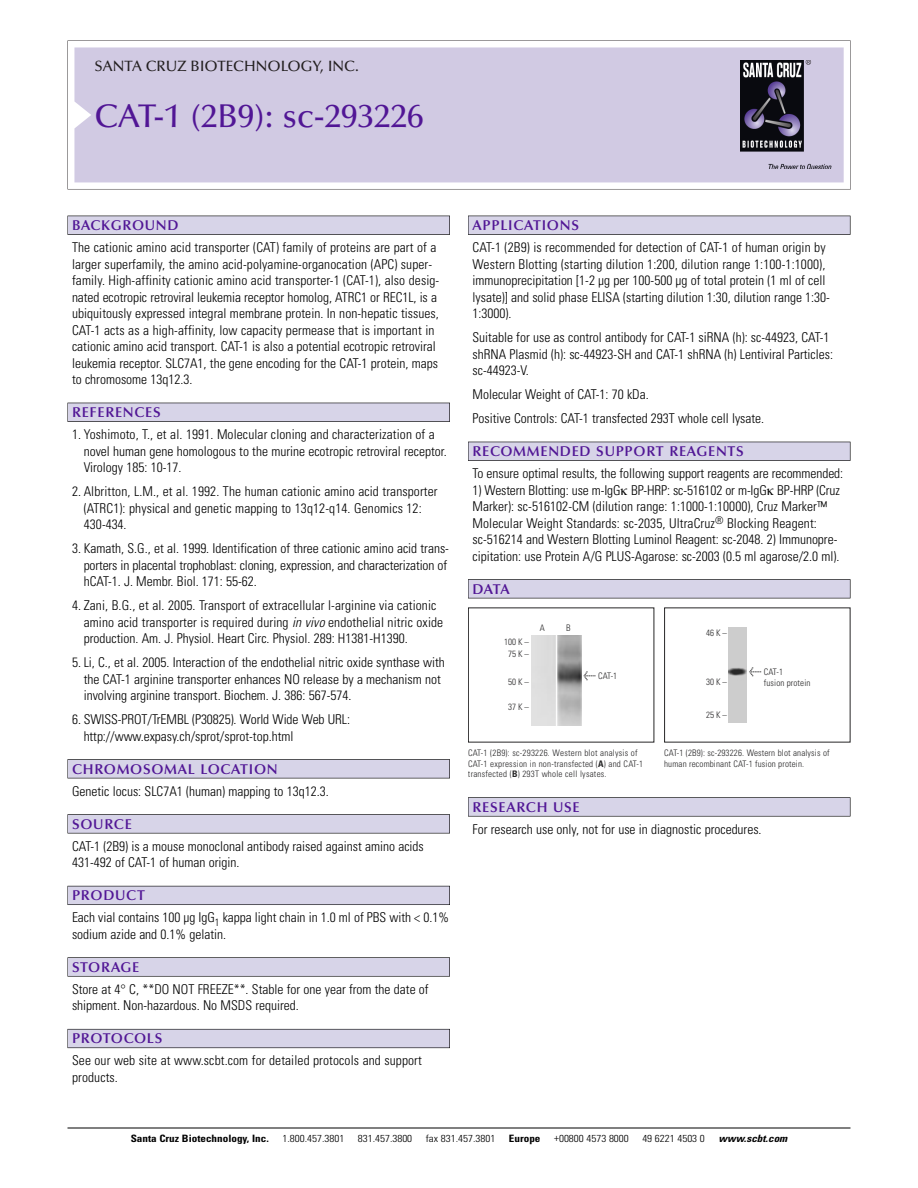
<style>
.page{position:relative;width:918px;height:1188px;background:#fff}
.page>*{position:absolute;margin:0;border:0;box-sizing:border-box;transform-origin:0 0}
.t1{font:500 33px "Optima";color:#511695}
.t2{font:500 15px "Optima";color:#231f20}
.t3{font:600 14.25px "Optima";letter-spacing:.05em;color:#511695}
.t4{font:300 condensed 13.5px/16.5px "Univers";color:#000}
.t5{font:300 condensed 10.2px "Univers";color:#000;scale:1.1 1}
.t6{font:700 condensed 10.2px "Univers";color:#000;scale:1.1 1}
.t7{font:italic 700 condensed 10.2px "Univers";color:#000;scale:1.1 1}
.t8{font:300 condensed 9px/10.5px "Univers";letter-spacing:.025em;color:#272627}
.s1{font-style:italic}
.s2{font-family:"Meta Plus";font-weight:400;font-stretch:normal;font-size:10.5px}
.s3{font-weight:700}
</style>
<div class="page">
<svg style="left:74px;top:41px;width:777px;height:148px"></svg>
<div style="left:74px;top:47px;width:770px;height:135px;background:#d1cae3"></div>
<img style="left:741px;top:60px;width:90px;height:108px">
<div style="left:68px;top:216px;width:382px;height:19px;background:#535256"></div>
<div style="left:68px;top:216px;width:381px;height:18px;background:#d7d4e8"></div>
<div style="left:68px;top:403px;width:382px;height:19px;background:#525156"></div>
<div style="left:68px;top:403px;width:381px;height:18px;background:#d7d4e8"></div>
<div style="left:68px;top:759px;width:382px;height:19px;background:#545357"></div>
<div style="left:68px;top:760px;width:381px;height:18px;background:#d7d4e8"></div>
<div style="left:68px;top:814px;width:382px;height:19px;background:#575659"></div>
<div style="left:68px;top:815px;width:381px;height:18px;background:#d7d4e8"></div>
<div style="left:68px;top:886px;width:382px;height:19px;background:#595860"></div>
<div style="left:68px;top:886px;width:381px;height:18px;background:#d7d4e8"></div>
<svg style="left:68px;top:957px;width:382px;height:20px"></svg>
<div style="left:68px;top:958px;width:381px;height:18px;background:#d7d4e8"></div>
<div style="left:68px;top:1029px;width:382px;height:19px;background:#686770"></div>
<div style="left:68px;top:1030px;width:381px;height:18px;background:#d7d4e8"></div>
<div style="left:468px;top:216px;width:382px;height:19px;background:#535256"></div>
<div style="left:468px;top:216px;width:382px;height:18px;background:#d7d4e8"></div>
<div style="left:468px;top:442px;width:382px;height:19px;background:#525156"></div>
<div style="left:468px;top:442px;width:382px;height:18px;background:#d7d4e8"></div>
<div style="left:468px;top:579px;width:382px;height:19px;background:#545357"></div>
<div style="left:468px;top:580px;width:382px;height:18px;background:#d7d4e8"></div>
<svg style="left:468px;top:797px;width:382px;height:20px"></svg>
<div style="left:468px;top:798px;width:382px;height:18px;background:#d7d4e8"></div>
<hr style="left:68px;top:1128px;width:782px;height:1px;background:#000">
<img style="left:531px;top:636px;width:51px;height:90px">
<img style="left:728px;top:628px;width:19px;height:94px">
<p class="t2" style="left:94px;top:60px;width:266px">SANTA CRUZ BIOTECHNOLOGY, INC.</p>
<p class="t1" style="left:94px;top:102px;width:331px">CAT-1 (2B9): sc-293226</p>
<p class="t3" style="left:72px;top:219px;width:108px">BACKGROUND</p>
<p class="t4" style="left:72px;top:240px;width:369px">The cationic amino acid transporter (CAT) family of proteins are part of a larger superfamily, the amino acid-polyamine-organocation (APC) super&shy;family. High-affinity cationic amino acid transporter-1 (CAT-1), also desig&shy;nated ecotropic retroviral leukemia receptor homolog, ATRC1 or REC1L, is a ubiquitously expressed integral membrane protein. In non-hepatic tissues, CAT-1 acts as a high-affinity, low capacity permease that is important in cationic amino acid transport. CAT-1 is also a potential ecotropic retroviral leukemia receptor. SLC7A1, the gene encoding for the CAT-1 protein, maps to chromosome 13q12.3.</p>
<p class="t3" style="left:72px;top:406px;width:90px">REFERENCES</p>
<p class="t4" style="left:84px;top:427px;width:365px;text-indent:-12px">1. Yoshimoto, T., et al. 1991. Molecular cloning and characterization of a novel human gene homologous to the murine ecotropic retroviral receptor.<br>Virology 185: 10-17.</p>
<p class="t4" style="left:84px;top:484px;width:355px;text-indent:-12px">2. Albritton, L.M., et al. 1992. The human cationic amino acid transporter (ATRC1): physical and genetic mapping to 13q12-q14. Genomics 12:<br>430-434.</p>
<p class="t4" style="left:84px;top:541px;width:367px;text-indent:-12px">3. Kamath, S.G., et al. 1999. Identification of three cationic amino acid trans&shy;porters in placental trophoblast: cloning, expression, and characterization of hCAT-1. J. Membr. Biol. 171: 55-62.</p>
<p class="t4" style="left:84px;top:598px;width:361px;text-indent:-12px">4. Zani, B.G., et al. 2005. Transport of extracellular l-arginine via cationic amino acid transporter is required during <span class="s1">in vivo</span> endothelial nitric oxide production. Am. J. Physiol. Heart Circ. Physiol. 289: H1381-H1390.</p>
<p class="t4" style="left:84px;top:655px;width:363px;text-indent:-12px">5. Li, C., et al. 2005. Interaction of the endothelial nitric oxide synthase with the CAT-1 arginine transporter enhances NO release by a mechanism not involving arginine transport. Biochem. J. 386: 567-574.</p>
<p class="t4" style="left:84px;top:712px;width:268px;text-indent:-12px">6. SWISS-PROT/TrEMBL (P30825). World Wide Web URL: http://www.expasy.ch/sprot/sprot-top.html</p>
<p class="t3" style="left:72px;top:763px;width:207px">CHROMOSOMAL LOCATION</p>
<p class="t4" style="left:72px;top:784px;width:258px">Genetic locus: SLC7A1 (human) mapping to 13q12.3.</p>
<p class="t3" style="left:72px;top:818px;width:61px">SOURCE</p>
<p class="t4" style="left:72px;top:839px;width:353px">CAT-1 (2B9) is a mouse monoclonal antibody raised against amino acids<br>431-492 of CAT-1 of human origin.</p>
<p class="t3" style="left:72px;top:889px;width:74px">PRODUCT</p>
<p class="t4" style="left:72px;top:911px;width:378px">Each vial contains 100 µg IgG<sub>1</sub> kappa light chain in 1.0 ml of PBS with &lt; 0.1% sodium azide and 0.1% gelatin.</p>
<p class="t3" style="left:72px;top:961px;width:69px">STORAGE</p>
<p class="t4" style="left:72px;top:982px;width:358px">Store at 4° C, **DO NOT FREEZE**. Stable for one year from the date of shipment. Non-hazardous. No MSDS required.</p>
<p class="t3" style="left:72px;top:1033px;width:92px">PROTOCOLS</p>
<p class="t4" style="left:72px;top:1054px;width:351px">See our web site at www.scbt.com for detailed protocols and support products.</p>
<p class="t3" style="left:473px;top:219px;width:108px">APPLICATIONS</p>
<p class="t4" style="left:473px;top:240px;width:359px">CAT-1 (2B9) is recommended for detection of CAT-1 of human origin by Western Blotting (starting dilution 1:200, dilution range 1:100-1:1000), immunoprecipitation [1-2 µg per 100-500 µg of total protein (1 ml of cell lysate)] and solid phase ELISA (starting dilution 1:30, dilution range 1:30- 1:3000).</p>
<p class="t4" style="left:473px;top:330px;width:362px">Suitable for use as control antibody for CAT-1 siRNA (h): sc-44923, CAT-1 shRNA Plasmid (h): sc-44923-SH and CAT-1 shRNA (h) Lentiviral Particles: sc-44923-V.</p>
<p class="t4" style="left:473px;top:387px;width:178px">Molecular Weight of CAT-1: 70 kDa.</p>
<p class="t4" style="left:473px;top:411px;width:293px">Positive Controls: CAT-1 transfected 293T whole cell lysate.</p>
<p class="t3" style="left:473px;top:445px;width:273px">RECOMMENDED SUPPORT REAGENTS</p>
<p class="t4" style="left:473px;top:466px;width:372px">To ensure optimal results, the following support reagents are recommended:</p>
<p class="t4" style="left:473px;top:483px;width:369px">1) Western Blotting: use m-IgG BP-HRP: sc-516102 or m-IgG BP-HRP (Cruz Marker): sc-516102-CM (dilution range: 1:1000-1:10000), Cruz Marker™ Molecular Weight Standards: sc-2035, UltraCruz<sup>®</sup> Blocking Reagent: sc-516214 and Western Blotting Luminol Reagent: sc-2048. 2) Immunopre&shy;cipitation: use Protein A/G PLUS-Agarose: sc-2003 (0.5 ml agarose/2.0 ml).</p>
<p class="t3" style="left:473px;top:583px;width:39px">DATA</p>
<p class="t8" style="left:540px;top:624px;width:7px">A</p>
<p class="t8" style="left:566px;top:624px;width:6px">B</p>
<p class="t8" style="left:706px;top:628px;width:22px">46K–</p>
<p class="t8" style="left:504px;top:636px;width:26px;line-height:12px;text-align:center">100 K –<br>75K–</p>
<p class="t8" style="left:508px;top:678px;width:22px">50K–</p>
<p class="t8" style="left:508px;top:703px;width:22px">37K–</p>
<p class="t8" style="left:584px;top:671px;width:35px"><span class="s2">&lt;</span> CAT-1</p>
<p class="t8" style="left:706px;top:677px;width:22px">30K–</p>
<p class="t8" style="left:706px;top:711px;width:22px">25K–</p>
<p class="t8" style="left:764px;top:667px;width:48px;text-indent:-15px"><span class="s2">&lt;</span> CAT-1<br>fusion protein</p>
<p class="t8" style="left:468px;top:749px;width:177px">CAT-1 (2B9): sc-293226. Western blot analysis of<br>CAT-1 expression in non-transfected (<span class="s3">A</span>) and CAT-1 transfected (<span class="s3">B</span>) 293T whole cell lysates.</p>
<p class="t8" style="left:664px;top:749px;width:167px">CAT-1 (2B9): sc-293226. Western blot analysis of human recombinant CAT-1 fusion protein.</p>
<p class="t3" style="left:473px;top:801px;width:109px">RESEARCH USE</p>
<p class="t4" style="left:473px;top:822px;width:291px">For research use only, not for use in diagnostic procedures.</p>
<p class="t6" style="left:131px;top:1135px;width:127px">Santa Cruz Biotechnology, Inc.</p>
<p class="t5" style="left:282px;top:1135px;width:58px">1.800.457.3801</p>
<p class="t5" style="left:358px;top:1135px;width:51px">831.457.3800</p>
<p class="t5" style="left:426px;top:1135px;width:65px">fax 831.457.3801</p>
<p class="t6" style="left:509px;top:1135px;width:30px">Europe</p>
<p class="t5" style="left:554px;top:1135px;width:69px">+00800 4573 8000</p>
<p class="t5" style="left:642px;top:1135px;width:58px">49 6221 4503 0</p>
<p class="t7" style="left:719px;top:1135px;width:66px">www.scbt.com</p>
</div>
